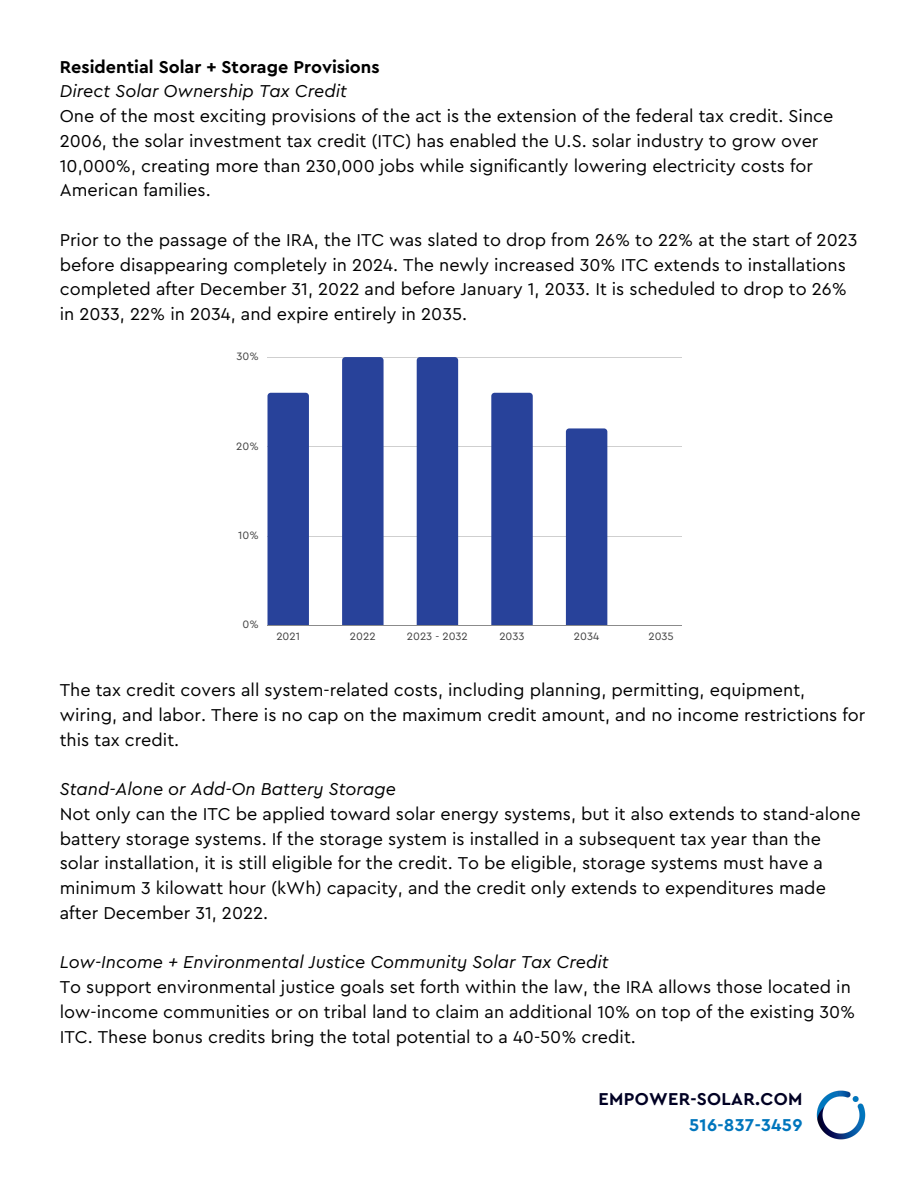
<style>
.page{position:relative;width:918px;height:1188px;background:#fff}
.page>*{position:absolute;margin:0;border:0;box-sizing:border-box;transform-origin:0 0}
.t1{font:18px/24.8px "Cera Pro";color:#000}
.t2{font:italic 18px "Cera Pro";color:#000}
.t3{font:700 18px "Cera Pro";color:#000}
.t4{font:700 18px "Cera Pro";letter-spacing:.015em;color:#000023}
.t5{font:700 18px "Cera Pro";letter-spacing:.015em;color:#0076bd}
.t6{font:11.25px "Cera Pro";color:#3f3f3f}
</style>
<div class="page">
<hr style="left:268px;top:357px;width:414px;height:1px;background:#3f3f3f">
<hr style="left:268px;top:446px;width:414px;height:1px;background:#3f3f3f">
<hr style="left:268px;top:536px;width:414px;height:1px;background:#3f3f3f">
<hr style="left:268px;top:625px;width:414px;height:1px;background:#3f3f3f">
<div style="left:268px;top:393px;width:41px;height:232px;background:#28429a"></div>
<div style="left:342px;top:357px;width:42px;height:268px;background:#28429a"></div>
<div style="left:417px;top:357px;width:41px;height:268px;background:#28429a"></div>
<div style="left:491px;top:393px;width:42px;height:232px;background:#28429a"></div>
<div style="left:566px;top:428px;width:41px;height:197px;background:#28429a"></div>
<img style="left:817px;top:1091px;width:48px;height:48px">
<p class="t3" style="left:60px;top:58px;width:321px">Residential Solar + Storage Provisions</p>
<p class="t2" style="left:60px;top:83px;width:289px">Direct Solar Ownership Tax Credit</p>
<p class="t1" style="left:60px;top:104px;width:775px">One of the most exciting provisions of the act is the extension of the federal tax credit. Since 2006, the solar investment tax credit (ITC) has enabled the U.S. solar industry to grow over 10,000%, creating more than 230,000 jobs while significantly lowering electricity costs for American families.</p>
<p class="t1" style="left:60px;top:228px;width:799px">Prior to the passage of the IRA, the ITC was slated to drop from 26% to 22% at the start of 2023 before disappearing completely in 2024. The newly increased 30% ITC extends to installations completed after December 31, 2022 and before January 1, 2033. It is scheduled to drop to 26% in 2033, 22% in 2034, and expire entirely in 2035.</p>
<p class="t6" style="left:236px;top:351px;width:24px">30%</p>
<p class="t6" style="left:236px;top:441px;width:24px">20%</p>
<p class="t6" style="left:238px;top:530px;width:22px">10%</p>
<p class="t6" style="left:242px;top:619px;width:18px">0%</p>
<p class="t6" style="left:276px;top:631px;width:25px">2021</p>
<p class="t6" style="left:350px;top:631px;width:27px">2022</p>
<p class="t6" style="left:407px;top:631px;width:62px">2023 - 2032</p>
<p class="t6" style="left:499px;top:631px;width:27px">2033</p>
<p class="t6" style="left:574px;top:631px;width:27px">2034</p>
<p class="t6" style="left:648px;top:631px;width:27px">2035</p>
<p class="t1" style="left:60px;top:678px;width:807px">The tax credit covers all system-related costs, including planning, permitting, equipment, wiring, and labor. There is no cap on the maximum credit amount, and no income restrictions for this tax credit.</p>
<p class="t2" style="left:60px;top:781px;width:338px">Stand-Alone or Add-On Battery Storage</p>
<p class="t1" style="left:60px;top:802px;width:802px">Not only can the ITC be applied toward solar energy systems, but it also extends to stand-alone battery storage systems. If the storage system is installed in a subsequent tax year than the solar installation, it is still eligible for the credit. To be eligible, storage systems must have a minimum 3 kilowatt hour (kWh) capacity, and the credit only extends to expenditures made after December 31, 2022.</p>
<p class="t2" style="left:60px;top:954px;width:550px">Low-Income + Environmental Justice Community Solar Tax Credit</p>
<p class="t1" style="left:60px;top:975px;width:797px">To support environmental justice goals set forth within the law, the IRA allows those located in low-income communities or on tribal land to claim an additional 10% on top of the existing 30%<br>ITC. These bonus credits bring the total potential to a 40-50% credit.</p>
<p class="t4" style="left:599px;top:1091px;width:205px">EMPOWER-SOLAR.COM</p>
<p class="t5" style="left:689px;top:1116px;width:115px">516-837-3459</p>
</div>
